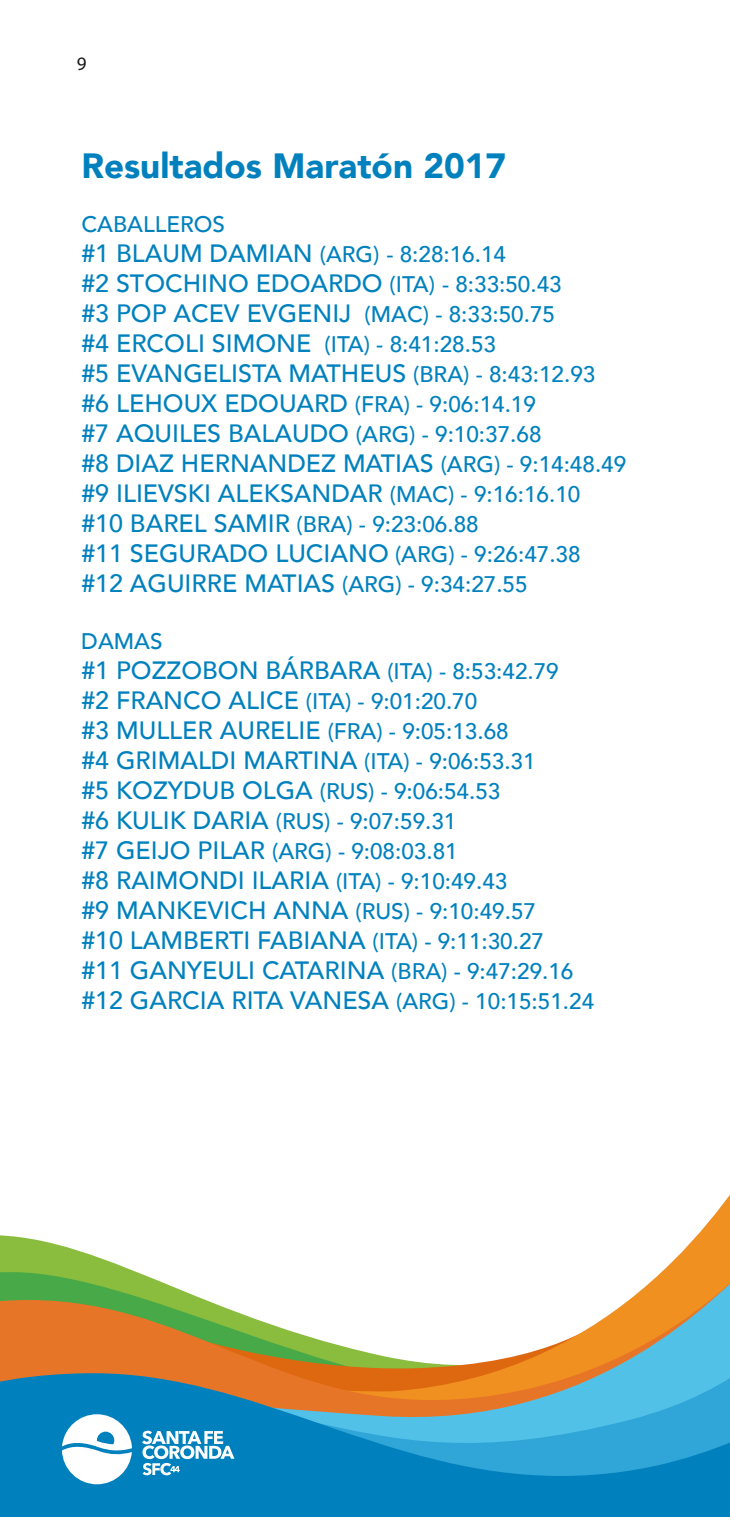
<style>
.page{position:relative;width:730px;height:1517px;background:#fff}
.page>*{position:absolute;margin:0;border:0;box-sizing:border-box;transform-origin:0 0}
.t1{font:900 35px "Avenir";color:#0081be}
.t2{font:500 25px/30px "Avenir";color:#0081be}
.t3{font:500 22.5px/30px "Avenir";color:#0081be}
.t4{font:19px "Myriad Pro";color:#1a171c}
.s1{font-size:25px}
.s2{font-size:22.5px}
</style>
<div class="page">
<svg style="left:0;top:1212px;width:730px;height:51px"></svg>
<svg style="left:0;top:1263px;width:730px;height:42px"></svg>
<svg style="left:0;top:1305px;width:730px;height:68px"></svg>
<svg style="left:0;top:1373px;width:730px;height:144px;background:#338db0"></svg>
<svg style="left:62px;top:1414px;width:70px;height:70px"></svg>
<svg style="left:142px;top:1430px;width:92px;height:45px"></svg>
<p class="t4" style="left:77px;top:52px;width:11px">9</p>
<h1 class="t1" style="left:81px;top:135px;width:426px">Resultados Maratón 2017</h1>
<p class="t3" style="left:81px;top:208px;width:426px">CABALLEROS<br><span class="s1">#1 BLAUM DAMIAN</span> (ARG) - 8:28:16.14</p>
<p class="t2" style="left:81px;top:267px;width:482px">#2 STOCHINO EDOARDO <span class="s2">(ITA) - 8:33:50.43 </span>#3 POP ACEV EVGENIJ <span class="s2">(MAC) - 8:33:50.75</span></p>
<p class="t3" style="left:81px;top:328px;width:416px"><span class="s1">#4 ERCOLI SIMONE</span> (ITA) - 8:41:28.53</p>
<p class="t2" style="left:81px;top:357px;width:516px">#5 EVANGELISTA MATHEUS <span class="s2">(BRA) - 8:43:12.93</span></p>
<p class="t3" style="left:81px;top:388px;width:456px"><span class="s1">#6 LEHOUX EDOUARD</span> (FRA) - 9:06:14.19</p>
<p class="t2" style="left:81px;top:417px;width:546px">#7 AQUILES BALAUDO <span class="s2">(ARG) - 9:10:37.68<br></span>#8 DIAZ HERNANDEZ MATIAS <span class="s2">(ARG) - 9:14:48.49 </span>#9 ILIEVSKI ALEKSANDAR <span class="s2">(MAC) - 9:16:16.10</span></p>
<p class="t3" style="left:81px;top:508px;width:399px"><span class="s1">#10 BAREL SAMIR</span> (BRA) - 9:23:06.88</p>
<p class="t2" style="left:81px;top:537px;width:501px">#11 SEGURADO LUCIANO <span class="s2">(ARG) - 9:26:47.38 </span>#12 AGUIRRE MATIAS <span class="s2">(ARG) - 9:34:27.55</span></p>
<p class="t3" style="left:81px;top:625px;width:83px">DAMAS</p>
<p class="t2" style="left:81px;top:654px;width:479px">#1 POZZOBON BÁRBARA <span class="s2">(ITA) - 8:53:42.79</span></p>
<p class="t3" style="left:81px;top:685px;width:429px"><span class="s1">#2 FRANCO ALICE</span> (ITA) - 9:01:20.70 <span class="s1">#3 MULLER AURELIE</span> (FRA) - 9:05:13.68</p>
<p class="t2" style="left:81px;top:744px;width:456px">#4 GRIMALDI MARTINA <span class="s2">(ITA) - 9:06:53.31</span></p>
<p class="t3" style="left:81px;top:775px;width:421px"><span class="s1">#5 KOZYDUB OLGA</span> (RUS) - 9:06:54.53 <span class="s1">#6 KULIK DARIA</span> (RUS) - 9:07:59.31<br><span class="s1">#7 GEIJO PILAR</span> (ARG) - 9:08:03.81</p>
<p class="t2" style="left:81px;top:864px;width:428px">#8 RAIMONDI ILARIA <span class="s2">(ITA) - 9:10:49.43</span></p>
<p class="t3" style="left:81px;top:895px;width:456px"><span class="s1">#9 MANKEVICH ANNA</span> (RUS) - 9:10:49.57</p>
<p class="t2" style="left:81px;top:924px;width:514px">#10 LAMBERTI FABIANA <span class="s2">(ITA) - 9:11:30.27<br></span>#11 GANYEULI CATARINA <span class="s2">(BRA) - 9:47:29.16 </span>#12 GARCIA RITA VANESA <span class="s2">(ARG) - 10:15:51.24</span></p>
</div>
